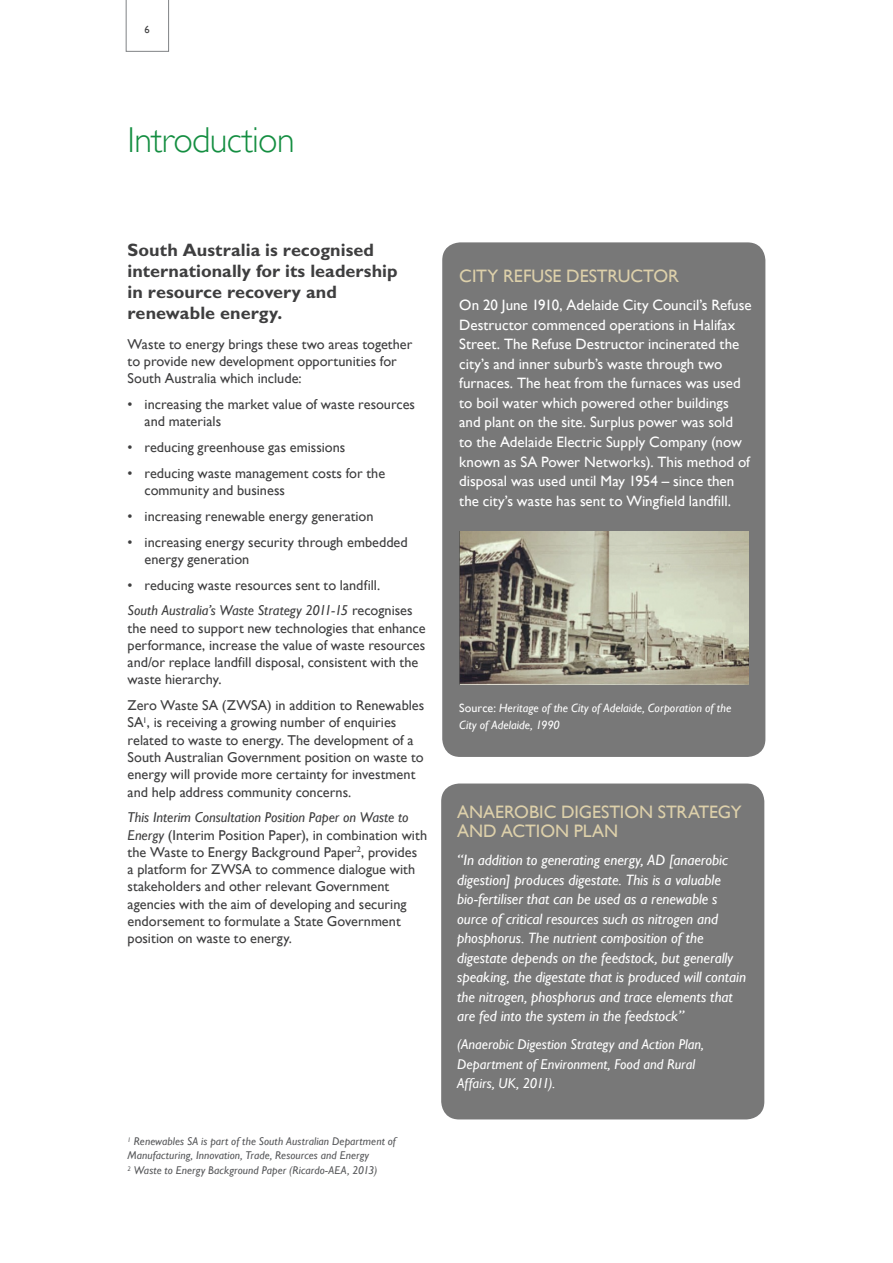
<style>
.page{position:relative;width:893px;height:1263px;background:#fff}
.page>*{position:absolute;margin:0;border:0;box-sizing:border-box;transform-origin:0 0}
.Headline{font:300 36px "Gill Sans";letter-spacing:-.02em;color:#148e41}
.Sub-section{font:700 18px/21px "Gill Sans";letter-spacing:.005em;color:#3e3e3f}
.Breakout_box_headlin{font:18px/19.5px "Gill Sans";letter-spacing:-.005em;color:#ddd0aa}
.Breakout_box_body_co{font:15px/19.5px "Gill Sans";color:#fff}
.Breakout_box_body_co-2{font:italic 15px/19.5px "Gill Sans";color:#fff}
.Body_copy{font:14.25px/17.2px "Gill Sans";color:#3e3e3f}
.Breakout_box_body_co-3{font:italic 14.25px/19.5px "Gill Sans";color:#fff}
.Breakout_box_body_co-4{font:italic 12px/17.2px "Gill Sans";letter-spacing:.005em;color:#fff}
.Footnote{font:italic 11.25px/13.5px "Gill Sans";letter-spacing:.01em;color:#57585a}
.t1{font:10.5px "Gill Sans";color:#3e3e3f}
.s1{font-style:italic}
.s2{font-style:normal}
</style>
<div class="page">
<svg style="left:126px;top:0;width:43px;height:52px"></svg>
<div style="left:441px;top:783px;width:323px;height:336px;background:#787878;border-radius:18px"></div>
<div style="left:442px;top:242px;width:323px;height:515px;background:#787878;border-radius:18px"></div>
<img style="left:460px;top:531px;width:289px;height:154px">
<p class="t1" style="left:144px;top:24px;width:7px">6</p>
<p class="Headline" style="left:128px;top:119px;width:169px">Introduction</p>
<p class="Sub-section" style="left:128px;top:239px;width:272px">South Australia is recognised internationally for its leadership in resource recovery and renewable energy.</p>
<p class="Body_copy" style="left:128px;top:335px;width:286px">Waste to energy brings these two areas together to provide new development opportunities for<br>South Australia which include:</p>
<p class="Body_copy" style="left:145px;top:396px;width:272px;text-indent:-17px">• increasing the market value of waste resources and materials</p>
<p class="Body_copy" style="left:128px;top:439px;width:219px">• reducing greenhouse gas emissions</p>
<p class="Body_copy" style="left:145px;top:464px;width:242px;text-indent:-17px">• reducing waste management costs for the community and business</p>
<p class="Body_copy" style="left:128px;top:507px;width:247px">• increasing renewable energy generation</p>
<p class="Body_copy" style="left:145px;top:533px;width:265px;text-indent:-17px">• increasing energy security through embedded energy generation</p>
<p class="Body_copy" style="left:128px;top:576px;width:254px">• reducing waste resources sent to landfill.</p>
<p class="Body_copy" style="left:128px;top:602px;width:299px"><span class="s1">South Australia’s Waste Strategy 2011-15</span> recognises the need to support new technologies that enhance performance, increase the value of waste resources and/or replace landfill disposal, consistent with the waste hierarchy.</p>
<p class="Body_copy" style="left:128px;top:697px;width:298px">Zero Waste SA (ZWSA) in addition to Renewables SA<sup>1</sup>, is receiving a growing number of enquiries related to waste to energy. The development of a South Australian Government position on waste to energy will provide more certainty for investment and help address community concerns.</p>
<p class="Body_copy" style="left:128px;top:809px;width:301px"><span class="s1">This Interim Consultation Position Paper on Waste to Energy</span> (Interim Position Paper), in combination with the Waste to Energy Background Paper<sup>2</sup>, provides<br>a platform for ZWSA to commence dialogue with stakeholders and other relevant Government agencies with the aim of developing and securing endorsement to formulate a State Government position on waste to energy.</p>
<p class="Footnote" style="left:128px;top:1135px;width:270px"><sup>1</sup> Renewables SA is part of the South Australian Department of<br>Manufacturing, Innovation, Trade, Resources and Energy</p>
<p class="Footnote" style="left:128px;top:1164px;width:251px"><sup>2</sup> Waste to Energy Background Paper (Ricardo-AEA, 2013)</p>
<p class="Breakout_box_headlin" style="left:459px;top:266px;width:221px">CITY REFUSE DESTRUCTOR</p>
<p class="Breakout_box_body_co" style="left:459px;top:295px;width:294px">On 20 June 1910, Adelaide City Council’s Refuse Destructor commenced operations in Halifax Street. The Refuse Destructor incinerated the city’s and inner suburb’s waste through two furnaces. The heat from the furnaces was used to boil water which powered other buildings and plant on the site. Surplus power was sold<br>to the Adelaide Electric Supply Company (now known as SA Power Networks). This method of disposal was used until May 1954 – since then the city’s waste has sent to Wingfield landfill.</p>
<p class="Breakout_box_body_co-4" style="left:459px;top:699px;width:274px"><span class="s2">Source:</span> Heritage of the City of Adelaide, Corporation of the<br>City of Adelaide, 1990</p>
<p class="Breakout_box_headlin" style="left:457px;top:802px;width:286px">ANAEROBIC DIGESTION STRATEGY<br>AND ACTION PLAN</p>
<p class="Breakout_box_body_co-2" style="left:457px;top:850px;width:290px">“In addition to generating energy, AD [anaerobic digestion] produces digestate. This is a valuable bio-fertiliser that can be used as a renewable s ource of critical resources such as nitrogen and phosphorus. The nutrient composition of the digestate depends on the feedstock, but generally speaking, the digestate that is produced will contain the nitrogen, phosphorus and trace elements that are fed into the system in the feedstock”</p>
<p class="Breakout_box_body_co-3" style="left:457px;top:1035px;width:248px">(Anaerobic Digestion Strategy and Action Plan,<br>Department of Environment, Food and Rural<br>Affairs, UK, 2011).</p>
</div>
